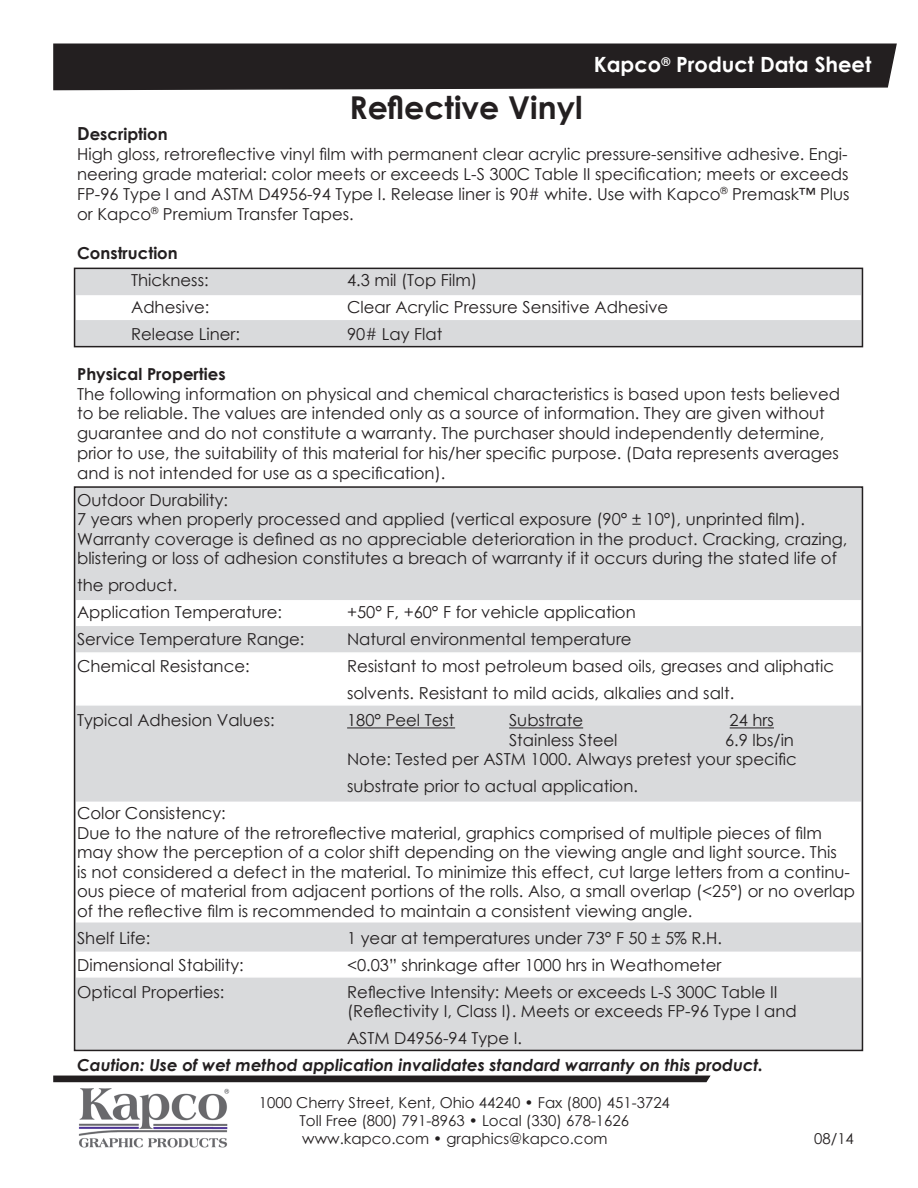
<style>
.page{position:relative;width:918px;height:1188px;background:#fff}
.page>*{position:absolute;margin:0;border:0;box-sizing:border-box;transform-origin:0 0}
.t1{font:700 31.5px "Century Gothic";color:#231f20}
.t2{font:700 21px "Century Gothic";color:#fff}
.t3{font:16.5px/19.5px "Century Gothic";color:#231f20}
.t4{font:italic 700 16.5px/27px "Century Gothic";color:#231f20}
.t5{font:700 16.5px/27px "Century Gothic";color:#231f20}
.t6{font:15px/18px "Century Gothic";color:#231f20}
.s1{font-weight:700;font-size:18px}
.s2{font-weight:700}
.s3{font-weight:400}
.s4{font-weight:400;font-style:normal}
</style>
<div class="page">
<img style="left:79px;top:1088px;width:150px;height:59px">
<svg style="left:53px;top:43px;width:844px;height:48px;background:#2f2c2d"></svg>
<svg style="left:53px;top:1075px;width:658px;height:8px;background:#474445"></svg>
<div style="left:75px;top:487px;width:787px;height:563px;background:#d9dadc"></div>
<div style="left:75px;top:268px;width:787px;height:79px;background:#d9dadc"></div>
<div style="left:74px;top:268px;width:789px;height:79px;border:2px solid #231f20"></div>
<div style="left:76px;top:600px;width:785px;height:26px;background:#fff"></div>
<div style="left:76px;top:295px;width:785px;height:25px;background:#fff"></div>
<div style="left:76px;top:652px;width:785px;height:54px;background:#fff;border:2px solid #fff"></div>
<div style="left:76px;top:802px;width:785px;height:120px;background:#fff"></div>
<div style="left:76px;top:952px;width:785px;height:26px;background:#fff;border:2px solid #fff"></div>
<hr style="left:347px;top:727px;width:108px;height:1px;background:#231f20">
<hr style="left:509px;top:727px;width:74px;height:1px;background:#231f20">
<hr style="left:730px;top:727px;width:44px;height:1px;background:#231f20">
<p class="t2" style="left:594px;top:48px;width:279px">Kapco<sup>®</sup> Product Data Sheet</p>
<p class="t1" style="left:350px;top:84px;width:235px">Reflective Vinyl</p>
<p class="t3" style="left:77px;top:124px;width:774px"><span class="s1">D</span><span class="s2">escription<br></span>High gloss, retroreflective vinyl film with permanent clear acrylic pressure-sensitive adhesive. Engi&shy;neering grade material: color meets or exceeds L-S 300C Table II specification; meets or exceeds FP-96 Type I and ASTM D4956-94 Type I. Release liner is 90# white. Use with Kapco<sup>®</sup> Premask™ Plus or Kapco<sup>®</sup> Premium Transfer Tapes.</p>
<p class="t5" style="left:131px;top:239px;width:79px;text-indent:-54px">Construction<br><span class="s3">Thickness:</span></p>
<p class="t3" style="left:347px;top:270px;width:131px">4.3 mil (Top Film)</p>
<p class="t3" style="left:131px;top:297px;width:80px">Adhesive:</p>
<p class="t3" style="left:347px;top:297px;width:323px">Clear Acrylic Pressure Sensitive Adhesive</p>
<p class="t3" style="left:131px;top:324px;width:110px">Release Liner:</p>
<p class="t3" style="left:347px;top:324px;width:97px">90# Lay Flat</p>
<p class="t3" style="left:77px;top:364px;width:765px"><span class="s2">Physical Properties<br></span>The following information on physical and chemical characteristics is based upon tests believed to be reliable. The values are intended only as a source of information. They are given without guarantee and do not constitute a warranty. The purchaser should independently determine, prior to use, the suitability of this material for his/her specific purpose. (Data represents averages and is not intended for use as a specification).</p>
<p class="t3" style="left:77px;top:490px;width:772px">Outdoor Durability:<br>7 years when properly processed and applied (vertical exposure (90° ± 10°), unprinted film).<br>Warranty coverage is defined as no appreciable deterioration in the product. Cracking, crazing, blistering or loss of adhesion constitutes a breach of warranty if it occurs during the stated life of</p>
<p class="t3" style="left:77px;top:572px;width:206px;line-height:27px">the product.<br>Application Temperature:</p>
<p class="t3" style="left:347px;top:602px;width:290px">+50° F, +60° F for vehicle application</p>
<p class="t3" style="left:77px;top:629px;width:229px">Service Temperature Range:</p>
<p class="t3" style="left:347px;top:629px;width:286px">Natural environmental temperature</p>
<p class="t3" style="left:77px;top:656px;width:174px">Chemical Resistance:</p>
<p class="t3" style="left:347px;top:653px;width:489px;line-height:27px">Resistant to most petroleum based oils, greases and aliphatic solvents. Resistant to mild acids, alkalies and salt.</p>
<p class="t3" style="left:77px;top:710px;width:199px">Typical Adhesion Values:</p>
<p class="t3" style="left:347px;top:710px;width:109px">180° Peel Test</p>
<p class="t3" style="left:509px;top:710px;width:76px">Substrate</p>
<p class="t3" style="left:730px;top:710px;width:46px">24 hrs</p>
<p class="t3" style="left:509px;top:730px;width:110px">Stainless Steel</p>
<p class="t3" style="left:347px;top:730px;width:451px;text-align:right">6.9 lbs/in<br>Note: Tested per ASTM 1000. Always pretest your specific</p>
<p class="t3" style="left:347px;top:776px;width:293px">substrate prior to actual application.</p>
<p class="t3" style="left:77px;top:803px;width:779px">Color Consistency:<br>Due to the nature of the retroreflective material, graphics comprised of multiple pieces of film may show the perception of a color shift depending on the viewing angle and light source. This<br>is not considered a defect in the material. To minimize this effect, cut large letters from a continu&shy;ous piece of material from adjacent portions of the rolls. Also, a small overlap (&lt;25°) or no overlap of the reflective film is recommended to maintain a consistent viewing angle.</p>
<p class="t3" style="left:77px;top:928px;width:75px">Shelf Life:</p>
<p class="t3" style="left:347px;top:928px;width:376px">1 year at temperatures under 73° F 50 ± 5% R.H.</p>
<p class="t3" style="left:77px;top:955px;width:168px">Dimensional Stability:</p>
<p class="t3" style="left:347px;top:955px;width:376px">&lt;0.03” shrinkage after 1000 hrs in Weathometer</p>
<p class="t3" style="left:77px;top:982px;width:149px">Optical Properties:</p>
<p class="t3" style="left:347px;top:982px;width:451px">Reflective Intensity: Meets or exceeds L-S 300C Table II (Reflectivity I, Class I). Meets or exceeds FP-96 Type I and</p>
<p class="t4" style="left:77px;top:1024px;width:688px;text-indent:270px"><span class="s4">ASTM D4956-94 Type I.<br></span>Caution: Use of wet method application invalidates standard warranty on this product.</p>
<p class="t6" style="left:300px;top:1093px;width:372px;text-indent:-41px">1000 Cherry Street, Kent, Ohio 44240 • Fax (800) 451-3724<br>Toll Free (800) 791-8963 • Local (330) 678-1626 www.kapco.com • graphics@kapco.com</p>
<p class="t6" style="left:814px;top:1129px;width:41px">08/14</p>
</div>
